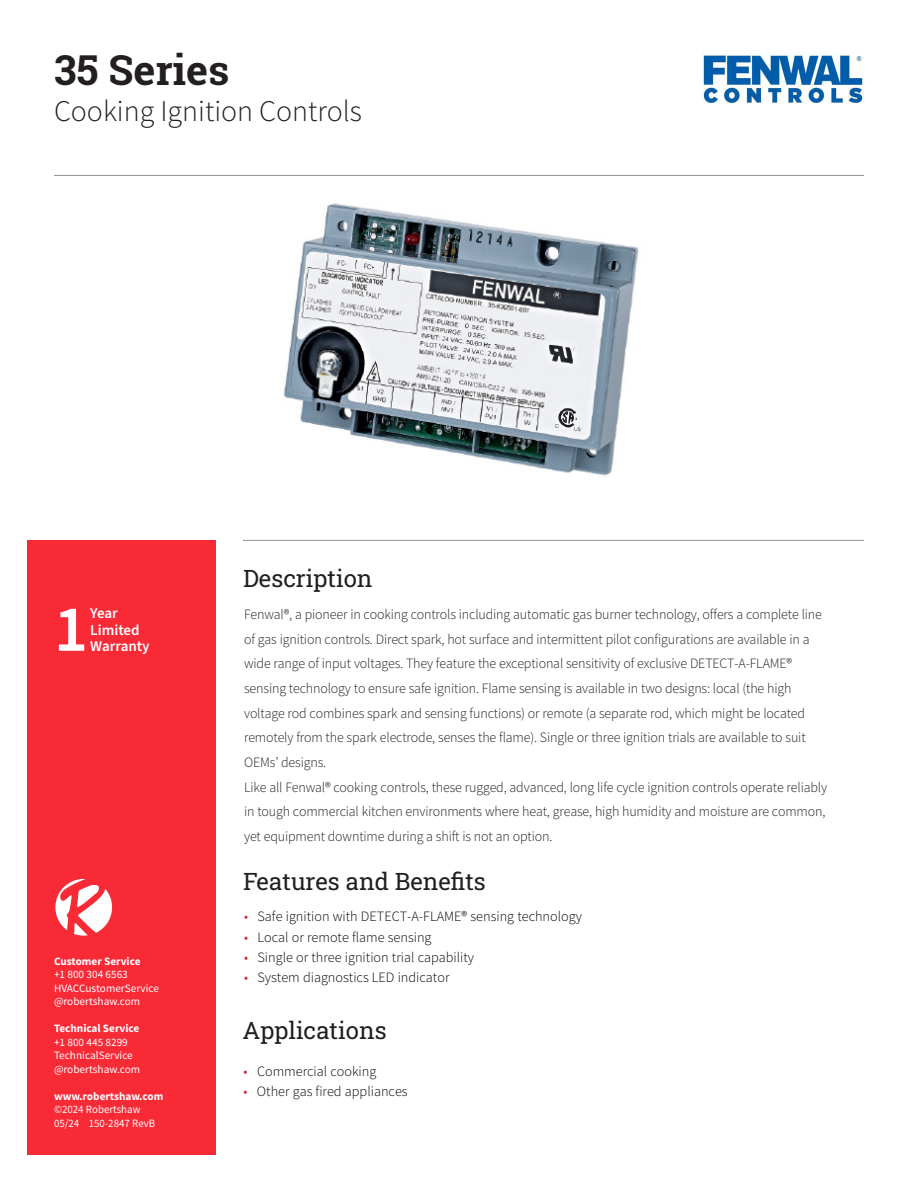
<style>
.page{position:relative;width:918px;height:1188px;background:#fff}
.page>*{position:absolute;margin:0;border:0;box-sizing:border-box;transform-origin:0 0}
.t1{font:600 66px "Source Sans Pro";color:#fff}
.t2{font:700 41.25px "Roboto Slab";color:#231f20}
.t3{font:300 30px "Source Sans Pro";color:#231f20}
.t4{font:24px "Roboto Slab";color:#231f20}
.t5{font:600 15px/16.5px "Source Sans Pro";color:#fff}
.t6{font:300 14.25px/24.6px "Source Sans Pro";letter-spacing:-.01em;color:#231f20}
.t7{font:300 14.25px "Source Sans Pro";color:#040503}
.t8{font:11.25px/13.5px "Source Sans Pro";color:#fff}
.t9{font:700 11.25px "Source Sans Pro";color:#fff}
.t10{font:11.25px/13.5px "Source Sans Pro";color:#fff;scale:.96 1}
.s1{color:#d2202f}
</style>
<div class="page">
<hr style="left:54px;top:175px;width:810px;height:1px;background:#231f20">
<div style="left:27px;top:541px;width:189px;height:614px;background:#f82a36"></div>
<hr style="left:243px;top:540px;width:621px;height:1px;background:#231f20">
<img style="left:283px;top:203px;width:356px;height:273px">
<svg style="left:55px;top:879px;width:57px;height:57px"></svg>
<img style="left:703px;top:54px;width:160px;height:49px">
<h2 class="t2" style="left:54px;top:42px;width:177px">35 Series</h2>
<h3 class="t3" style="left:54px;top:93px;width:310px">Cooking Ignition Controls</h3>
<h1 class="t1" style="left:54px;top:585px;width:35px">1</h1>
<p class="t5" style="left:90px;top:606px;width:61px">Year<br>Limited<br>Warranty</p>
<p class="t9" style="left:54px;top:953px;width:88px">Customer Service</p>
<p class="t8" style="left:54px;top:968px;width:107px">+1 800 304 6563<br>HVACCustomerService @robertshaw.com</p>
<p class="t9" style="left:54px;top:1021px;width:87px">Technical Service</p>
<p class="t8" style="left:54px;top:1035px;width:88px">+1 800 445 8299<br>TechnicalService @robertshaw.com</p>
<p class="t9" style="left:54px;top:1088px;width:111px">www.robertshaw.com</p>
<p class="t10" style="left:54px;top:1103px;width:107px">©2024 Robertshaw<br>05/24 150-2847 RevB</p>
<h3 class="t4" style="left:243px;top:562px;width:131px">Description</h3>
<p class="t6" style="left:244px;top:602px;width:585px">Fenwal®, a pioneer in cooking controls including automatic gas burner technology, offers a complete line of gas ignition controls. Direct spark, hot surface and intermittent pilot configurations are available in a wide range of input voltages. They feature the exceptional sensitivity of exclusive DETECT-A-FLAME® sensing technology to ensure safe ignition. Flame sensing is available in two designs: local (the high voltage rod combines spark and sensing functions) or remote (a separate rod, which might be located remotely from the spark electrode, senses the flame). Single or three ignition trials are available to suit OEMs’ designs.<br>Like all Fenwal® cooking controls, these rugged, advanced, long life cycle ignition controls operate reliably in tough commercial kitchen environments where heat, grease, high humidity and moisture are common, yet equipment downtime during a shift is not an option.</p>
<h3 class="t4" style="left:243px;top:865px;width:244px">Features and Benefits</h3>
<p class="t7" style="left:244px;top:908px;width:339px"><span class="s1">•</span> Safe ignition with DETECT-A-FLAME® sensing technology</p>
<p class="t7" style="left:244px;top:928px;width:189px"><span class="s1">•</span> Local or remote flame sensing</p>
<p class="t7" style="left:244px;top:949px;width:232px"><span class="s1">•</span> Single or three ignition trial capability</p>
<p class="t7" style="left:244px;top:969px;width:207px"><span class="s1">•</span> System diagnostics LED indicator</p>
<h3 class="t4" style="left:242px;top:1014px;width:146px">Applications</h3>
<p class="t7" style="left:244px;top:1062px;width:134px"><span class="s1">•</span> Commercial cooking</p>
<p class="t7" style="left:244px;top:1082px;width:166px"><span class="s1">•</span> Other gas fired appliances</p>
</div>
